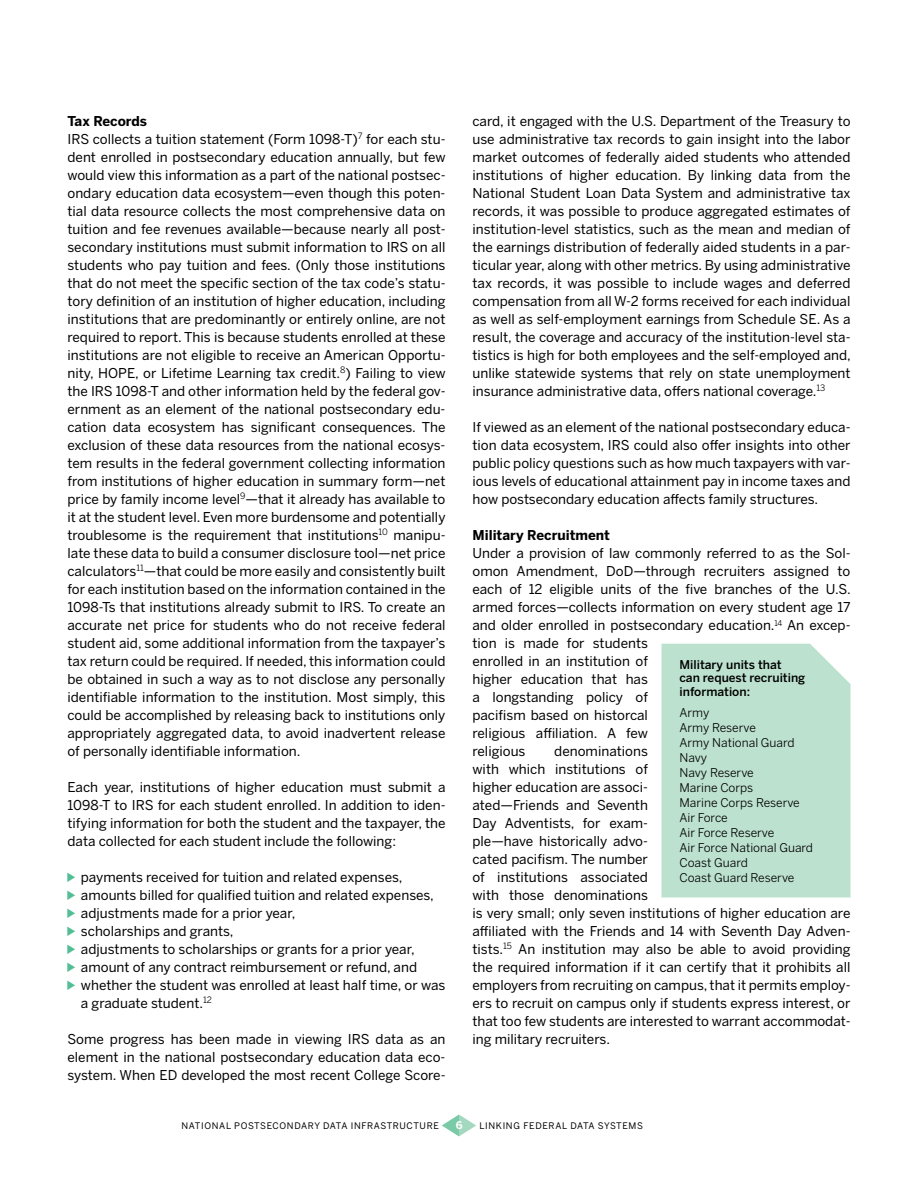
<style>
.page{position:relative;width:918px;height:1188px;background:#fff}
.page>*{position:absolute;margin:0;border:0;box-sizing:border-box;transform-origin:0 0}
.t1{font:13.5px/18px "Benton Sans";color:#000}
.t2{font:700 13.5px "Benton Sans";color:#000}
.t3{font:12px/15px "Benton Sans";color:#000}
.t4{font:500 12px/13.5px "Benton Sans";color:#000}
.t5{font:700 10.5px "Benton Sans";color:#fff}
.t6{font:9px "Benton Sans";letter-spacing:.075em;color:#000}
.s1{font-weight:700}
.s2{color:#53be94}
</style>
<div class="page">
<svg style="left:442px;top:1115px;width:34px;height:21px"></svg>
<div style="left:662px;top:644px;width:188px;height:253px;background:#bce1cf"></div>
<p class="t1" style="left:67px;top:112px;width:380px"><span class="s1">Tax Records<br></span>IRS collects a tuition statement (Form 1098-T)<sup>7</sup> for each stu&shy;dent enrolled in postsecondary education annually, but few would view this information as a part of the national postsec&shy;ondary education data ecosystem—even though this poten&shy;tial data resource collects the most comprehensive data on tuition and fee revenues available—because nearly all post&shy;secondary institutions must submit information to IRS on all students who pay tuition and fees. (Only those institutions that do not meet the specific section of the tax code’s statu&shy;tory definition of an institution of higher education, including institutions that are predominantly or entirely online, are not required to report. This is because students enrolled at these institutions are not eligible to receive an American Opportu&shy;nity, HOPE, or Lifetime Learning tax credit.<sup>8</sup>) Failing to view the IRS 1098-T and other information held by the federal gov&shy;ernment as an element of the national postsecondary edu&shy;cation data ecosystem has significant consequences. The exclusion of these data resources from the national ecosys&shy;tem results in the federal government collecting information from institutions of higher education in summary form—net price by family income level<sup>9</sup>—that it already has available to it at the student level. Even more burdensome and potentially troublesome is the requirement that institutions<sup>10</sup> manipu&shy;late these data to build a consumer disclosure tool—net price calculators<sup>11</sup>—that could be more easily and consistently built for each institution based on the information contained in the 1098-Ts that institutions already submit to IRS. To create an accurate net price for students who do not receive federal student aid, some additional information from the taxpayer’s tax return could be required. If needed, this information could be obtained in such a way as to not disclose any personally identifiable information to the institution. Most simply, this could be accomplished by releasing back to institutions only appropriately aggregated data, to avoid inadvertent release of personally identifiable information.</p>
<p class="t1" style="left:67px;top:778px;width:380px;text-align:justify">Each year, institutions of higher education must submit a 1098-T to IRS for each student enrolled. In addition to iden&shy;tifying information for both the student and the taxpayer, the data collected for each student include the following:</p>
<p class="t1" style="left:67px;top:868px;width:336px"><span class="s2">●</span> payments received for tuition and related expenses,</p>
<p class="t1" style="left:67px;top:886px;width:368px"><span class="s2">●</span> amounts billed for qualified tuition and related expenses,</p>
<p class="t1" style="left:67px;top:904px;width:229px"><span class="s2">●</span> adjustments made for a prior year,</p>
<p class="t1" style="left:67px;top:922px;width:167px"><span class="s2">●</span> scholarships and grants,</p>
<p class="t1" style="left:67px;top:940px;width:349px"><span class="s2">●</span> adjustments to scholarships or grants for a prior year,</p>
<p class="t1" style="left:67px;top:958px;width:351px"><span class="s2">●</span> amount of any contract reimbursement or refund, and</p>
<p class="t1" style="left:81px;top:976px;width:366px;text-indent:-14px"><span class="s2">●</span> whether the student was enrolled at least half time, or was a graduate student.<sup>12</sup></p>
<p class="t1" style="left:68px;top:1030px;width:380px;text-align:justify">Some progress has been made in viewing IRS data as an element in the national postsecondary education data eco&shy;system. When ED developed the most recent College Score-</p>
<p class="t1" style="left:472px;top:112px;width:380px;text-align:justify">card, it engaged with the U.S. Department of the Treasury to use administrative tax records to gain insight into the labor market outcomes of federally aided students who attended institutions of higher education. By linking data from the National Student Loan Data System and administrative tax records, it was possible to produce aggregated estimates of institution-level statistics, such as the mean and median of the earnings distribution of federally aided students in a par&shy;ticular year, along with other metrics. By using administrative tax records, it was possible to include wages and deferred compensation from all W-2 forms received for each individual as well as self-employment earnings from Schedule SE. As a result, the coverage and accuracy of the institution-level sta&shy;tistics is high for both employees and the self-employed and, unlike statewide systems that rely on state unemployment insurance administrative data, offers national coverage.<sup>13</sup></p>
<p class="t1" style="left:472px;top:418px;width:380px;text-align:justify">If viewed as an element of the national postsecondary educa&shy;tion data ecosystem, IRS could also offer insights into other public policy questions such as how much taxpayers with var&shy;ious levels of educational attainment pay in income taxes and how postsecondary education affects family structures.</p>
<p class="t2" style="left:472px;top:527px;width:139px">Military Recruitment</p>
<p class="t1" style="left:472px;top:544px;width:380px">Under a provision of law commonly referred to as the Sol&shy;omon Amendment, DoD—through recruiters assigned to each of 12 eligible units of the five branches of the U.S. armed forces—collects information on every student age 17 and older enrolled in postsecondary education.<sup>14</sup> An excep&shy;tion is made for students<br>enrolled in an institution of<br>higher education that has<br>a longstanding policy of<br>pacifism based on historcal<br>religious affiliation. A few<br>religious</p>
<p class="t4" style="left:680px;top:657px;width:127px">Military units that<br>can request recruiting information:</p>
<p class="t3" style="left:680px;top:705px;width:135px">Army<br>Army Reserve<br>Army National Guard<br>Navy<br>Navy Reserve<br>Marine Corps<br>Marine Corps Reserve<br>Air Force<br>Air Force Reserve<br>Air Force National Guard<br>Coast Guard<br>Coast Guard Reserve</p>
<p class="t1" style="left:472px;top:742px;width:380px;text-indent:82px">denominations<br>with which institutions of<br>higher education are associ-<br>ated—Friends and Seventh<br>Day Adventists, for exam-<br>ple—have historically advo-<br>cated pacifism. The number<br>of institutions associated<br>with those denominations<br>is very small; only seven institutions of higher education are affiliated with the Friends and 14 with Seventh Day Adven&shy;tists.<sup>15</sup> An institution may also be able to avoid providing the required information if it can certify that it prohibits all employers from recruiting on campus, that it permits employ&shy;ers to recruit on campus only if students express interest, or that too few students are interested to warrant accommodat&shy;ing military recruiters.</p>
<p class="t6" style="left:181px;top:1120px;width:259px">NATIONAL POSTSECONDARY DATA INFRASTRUCTURE</p>
<p class="t5" style="left:456px;top:1119px;width:8px">6</p>
<p class="t6" style="left:479px;top:1120px;width:165px">LINKING FEDERAL DATA SYSTEMS</p>
</div>
